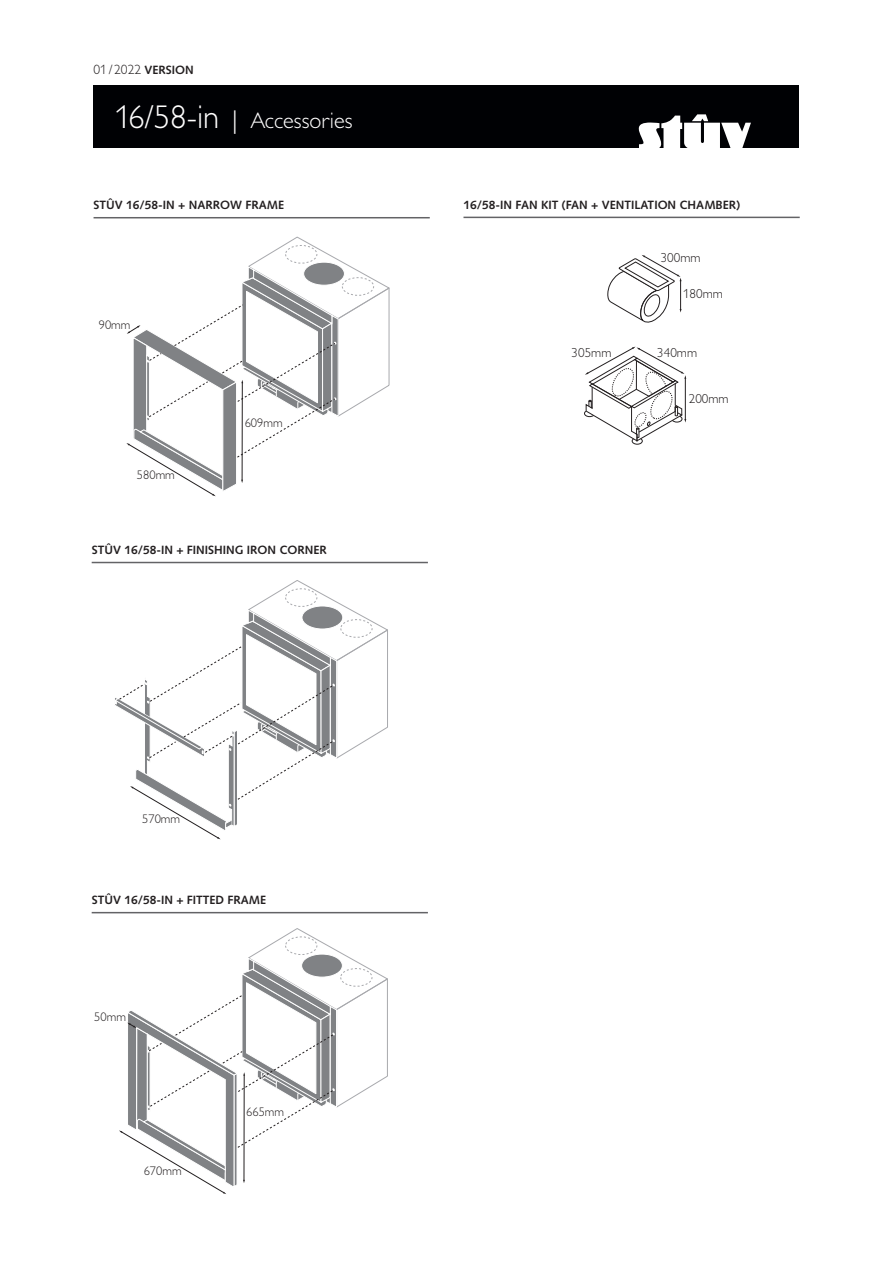
<style>
.page{position:relative;width:893px;height:1263px;background:#fff}
.page>*{position:absolute;margin:0;border:0;box-sizing:border-box;transform-origin:0 0}
.t1{font:300 22.5px "Gill Sans MT Pro";color:#fff}
.t2{font:300 13.5px "Gill Sans MT Pro";color:#231f20}
.t3{font:300 13.05px "Gill Sans MT Pro";color:#231f20}
.t4{font:300 12.45px "Gill Sans MT Pro";color:#231f20}
.t5{font:700 12px "Syntax LT Std";color:#231f20}
.s1{font-family:"Syntax LT Std";font-weight:700;font-size:12px}
.s2{font-size:33px}
.s3{font-size:25.5px}
</style>
<div class="page">
<div style="left:94px;top:85px;width:705px;height:63px;background:#000104"></div>
<svg style="left:639px;top:114px;width:112px;height:34px"></svg>
<svg style="left:126px;top:236px;width:264px;height:260px"></svg>
<svg style="left:115px;top:580px;width:273px;height:259px"></svg>
<svg style="left:119px;top:928px;width:269px;height:266px"></svg>
<svg style="left:584px;top:347px;width:102px;height:98px"></svg>
<svg style="left:608px;top:255px;width:74px;height:68px"></svg>
<hr style="left:94px;top:217px;width:336px;height:1px;background:#636366">
<hr style="left:92px;top:912px;width:336px;height:1px;background:#636366">
<hr style="left:92px;top:562px;width:336px;height:1px;background:#636366">
<hr style="left:463px;top:217px;width:337px;height:1px;background:#636366">
<p class="t2" style="left:94px;top:62px;width:102px">01/ 2022 <span class="s1">VERSION</span></p>
<h1 class="t1" style="left:115px;top:107px;width:239px"><span class="s2">16/58-in</span> <span class="s3">|</span> Accessories</h1>
<p class="t5" style="left:94px;top:198px;width:192px">STÛV 16/58-IN + NARROW FRAME</p>
<p class="t4" style="left:245px;top:204px;width:39px">609mm</p>
<p class="t4" style="left:99px;top:318px;width:33px">90mm</p>
<p class="t4" style="left:137px;top:467px;width:39px">580mm</p>
<p class="t4" style="left:245px;top:415px;width:39px">609mm</p>
<p class="t5" style="left:92px;top:543px;width:237px">STÛV 16/58-IN + FINISHING IRON CORNER</p>
<p class="t4" style="left:144px;top:541px;width:39px">670mm</p>
<p class="t4" style="left:142px;top:811px;width:39px">570mm</p>
<p class="t5" style="left:92px;top:893px;width:176px">STÛV 16/58-IN + FITTED FRAME</p>
<p class="t4" style="left:94px;top:1009px;width:33px">50mm</p>
<p class="t4" style="left:144px;top:1163px;width:39px">670mm</p>
<p class="t4" style="left:246px;top:1104px;width:39px">665mm</p>
<p class="t5" style="left:463px;top:198px;width:278px">16/58-IN FAN KIT (FAN + VENTILATION CHAMBER)</p>
<p class="t3" style="left:572px;top:345px;width:41px">305mm</p>
<p class="t3" style="left:661px;top:250px;width:41px">300mm</p>
<p class="t3" style="left:683px;top:286px;width:41px">180mm</p>
<p class="t3" style="left:657px;top:344px;width:41px">340mm</p>
<p class="t3" style="left:689px;top:391px;width:41px">200mm</p>
</div>
